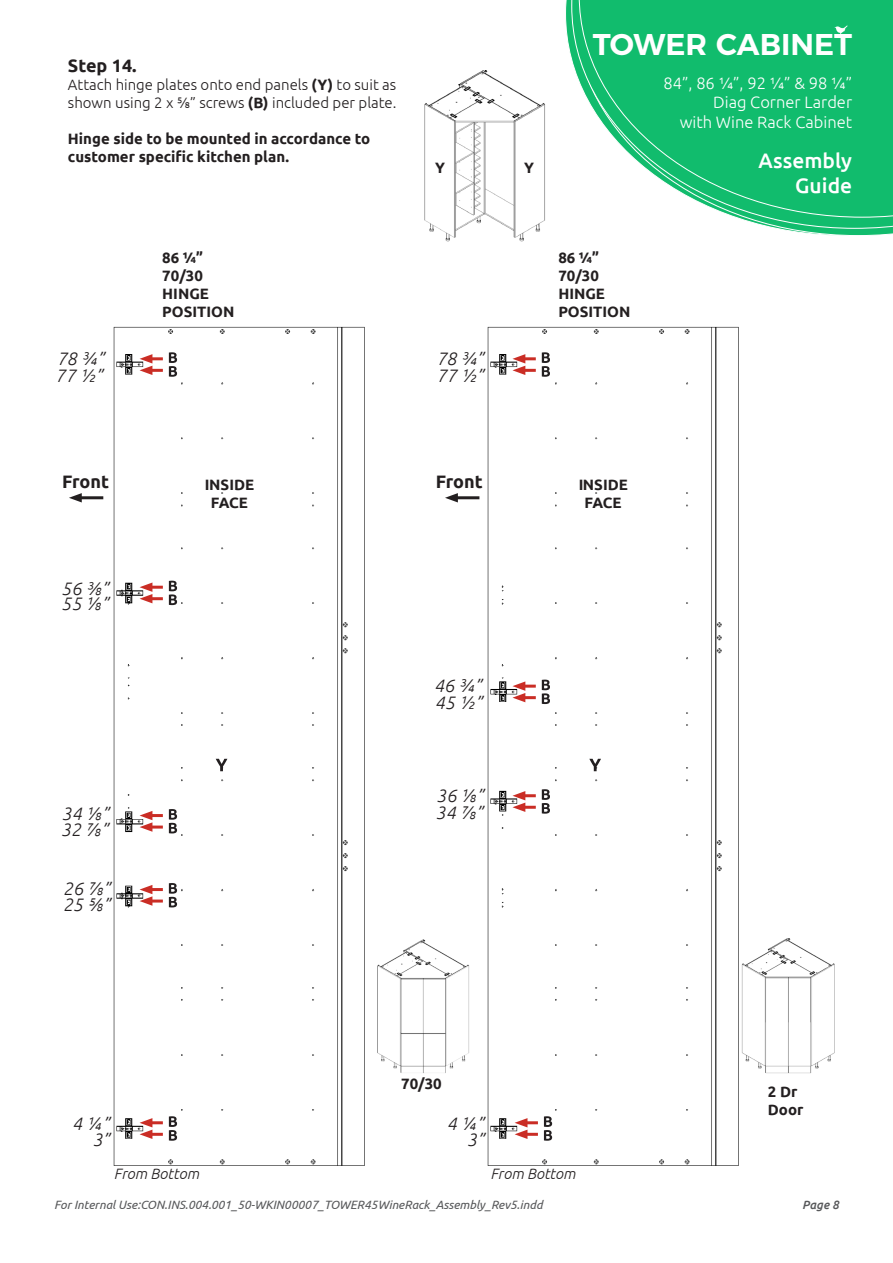
<style>
.page{position:relative;width:893px;height:1263px;background:#fff}
.page>*{position:absolute;margin:0;border:0;box-sizing:border-box;transform-origin:0 0}
.t1{font:600 30px "Montserrat";color:#fff}
.t2{font:500 21px/25.2px "Ubuntu";color:#fff;text-align:right}
.t3{font:italic 300 18px "Ubuntu";color:#231f20}
.t4{font:700 18px "Ubuntu";color:#231f20}
.t5{font:300 16.5px/19.8px "Ubuntu";color:#fff;text-align:right}
.t6{font:700 15px/18px "Ubuntu";color:#231f20}
.t7{font:300 15px/18px "Ubuntu";color:#231f20}
.t8{font:italic 300 15px "Ubuntu";color:#231f20}
.t9{font:italic 12px "Ubuntu";color:#57585a}
.t10{font:italic 500 12px "Ubuntu";color:#57585a}
.s1{font-weight:700}
</style>
<div class="page">
<svg style="left:780px;top:229px;width:113px;height:7px"></svg>
<svg style="left:571px;top:0;width:322px;height:229px"></svg>
<svg style="left:579px;top:0;width:314px;height:217px;background:#2fc47f"></svg>
<svg style="left:834px;top:25px;width:14px;height:11px"></svg>
<img style="left:88px;top:326px;width:277px;height:840px">
<img style="left:462px;top:326px;width:277px;height:840px">
<img style="left:424px;top:71px;width:121px;height:170px">
<svg style="left:216px;top:759px;width:11px;height:12px"></svg>
<svg style="left:589px;top:759px;width:12px;height:12px"></svg>
<svg style="left:169px;top:1116px;width:8px;height:25px"></svg>
<svg style="left:544px;top:1116px;width:8px;height:25px"></svg>
<svg style="left:169px;top:883px;width:8px;height:24px"></svg>
<svg style="left:169px;top:809px;width:8px;height:24px"></svg>
<svg style="left:169px;top:581px;width:8px;height:24px"></svg>
<svg style="left:169px;top:352px;width:8px;height:25px"></svg>
<svg style="left:542px;top:352px;width:8px;height:25px"></svg>
<svg style="left:542px;top:680px;width:8px;height:24px"></svg>
<svg style="left:542px;top:789px;width:8px;height:25px"></svg>
<hr style="left:149px;top:1121px;width:14px;height:3px;background:#ca2d25">
<hr style="left:524px;top:1121px;width:14px;height:3px;background:#ca2d25">
<hr style="left:149px;top:888px;width:14px;height:3px;background:#ca2d25">
<hr style="left:149px;top:814px;width:14px;height:3px;background:#ca2d25">
<hr style="left:149px;top:586px;width:14px;height:3px;background:#ca2d25">
<hr style="left:149px;top:357px;width:14px;height:3px;background:#ca2d25">
<hr style="left:522px;top:357px;width:14px;height:3px;background:#ca2d25">
<hr style="left:522px;top:685px;width:14px;height:3px;background:#ca2d25">
<hr style="left:522px;top:794px;width:14px;height:3px;background:#ca2d25">
<hr style="left:149px;top:1133px;width:14px;height:3px;background:#ca2d25">
<svg style="left:140px;top:1118px;width:12px;height:21px"></svg>
<hr style="left:524px;top:1133px;width:14px;height:3px;background:#ca2d25">
<svg style="left:515px;top:1118px;width:12px;height:21px"></svg>
<hr style="left:149px;top:899px;width:14px;height:3px;background:#ca2d25">
<svg style="left:140px;top:885px;width:12px;height:21px"></svg>
<hr style="left:149px;top:825px;width:14px;height:3px;background:#ca2d25">
<svg style="left:140px;top:811px;width:12px;height:21px"></svg>
<hr style="left:149px;top:597px;width:14px;height:3px;background:#ca2d25">
<svg style="left:140px;top:582px;width:12px;height:21px"></svg>
<hr style="left:149px;top:369px;width:14px;height:3px;background:#ca2d25">
<svg style="left:140px;top:354px;width:12px;height:21px"></svg>
<hr style="left:522px;top:369px;width:14px;height:3px;background:#ca2d25">
<svg style="left:512px;top:354px;width:13px;height:21px"></svg>
<hr style="left:522px;top:696px;width:14px;height:3px;background:#ca2d25">
<svg style="left:512px;top:681px;width:13px;height:21px"></svg>
<hr style="left:522px;top:806px;width:14px;height:3px;background:#ca2d25">
<svg style="left:512px;top:791px;width:13px;height:21px"></svg>
<hr style="left:78px;top:496px;width:25px;height:3px;background:#231f20">
<svg style="left:69px;top:493px;width:13px;height:9px"></svg>
<hr style="left:454px;top:496px;width:25px;height:3px;background:#231f20">
<svg style="left:445px;top:493px;width:13px;height:9px"></svg>
<img style="left:741px;top:939px;width:94px;height:135px">
<img style="left:377px;top:938px;width:97px;height:136px">
<p class="t4" style="left:68px;top:55px;width:70px">Step 14.</p>
<p class="t7" style="left:68px;top:76px;width:330px">Attach hinge plates onto end panels <span class="s1">(Y)</span> to suit as shown using 2 x 5/8” screws <span class="s1">(B)</span> included per plate.</p>
<p class="t6" style="left:68px;top:130px;width:304px">Hinge side to be mounted in accordance to customer specific kitchen plan.</p>
<p class="t6" style="left:162px;top:248px;width:42px">86 1/4”</p>
<p class="t6" style="left:162px;top:266px;width:42px">70/30</p>
<p class="t6" style="left:162px;top:284px;width:48px">HINGE</p>
<p class="t6" style="left:162px;top:302px;width:74px">POSITION</p>
<p class="t6" style="left:435px;top:159px;width:11px">Y</p>
<p class="t6" style="left:524px;top:159px;width:11px">Y</p>
<p class="t3" style="left:57px;top:348px;width:49px">78 3/4”</p>
<p class="t3" style="left:436px;top:348px;width:49px">78 3/4”</p>
<p class="t3" style="left:55px;top:365px;width:49px">77 1/2”</p>
<p class="t3" style="left:436px;top:365px;width:49px">77 1/2”</p>
<h1 class="t1" style="left:593px;top:20px;width:261px">TOWER CABINET</h1>
<p class="t5" style="left:663px;top:72px;width:190px">84”, 86 1/4”, 92 1/4” &amp; 98 1/4”<br>Diag Corner Larder<br>with Wine Rack Cabinet</p>
<h2 class="t2" style="left:758px;top:147px;width:95px">Assembly<br>Guide</h2>
<p class="t6" style="left:558px;top:248px;width:42px">86 1/4”</p>
<p class="t6" style="left:558px;top:266px;width:42px">70/30</p>
<p class="t6" style="left:558px;top:284px;width:48px">HINGE</p>
<p class="t6" style="left:558px;top:302px;width:74px">POSITION</p>
<p class="t4" style="left:62px;top:471px;width:48px">Front</p>
<p class="t4" style="left:436px;top:471px;width:48px">Front</p>
<p class="t6" style="left:205px;top:476px;width:51px;text-align:center">INSIDE<br>FACE</p>
<p class="t6" style="left:578px;top:476px;width:51px;text-align:center">INSIDE<br>FACE</p>
<p class="t3" style="left:61px;top:578px;width:49px">56 3/8”</p>
<p class="t3" style="left:61px;top:593px;width:49px">55 1/8”</p>
<p class="t3" style="left:434px;top:675px;width:49px">46 3/4”</p>
<p class="t3" style="left:435px;top:692px;width:49px">45 1/2”</p>
<p class="t3" style="left:436px;top:785px;width:49px">36 1/8”</p>
<p class="t3" style="left:62px;top:803px;width:49px">34 1/8”</p>
<p class="t3" style="left:436px;top:801px;width:49px">34 7/8”</p>
<p class="t3" style="left:61px;top:819px;width:49px">32 7/8”</p>
<p class="t3" style="left:63px;top:878px;width:49px">26 7/8”</p>
<p class="t3" style="left:63px;top:894px;width:49px">25 5/8”</p>
<p class="t6" style="left:401px;top:1074px;width:42px">70/30</p>
<p class="t3" style="left:72px;top:1113px;width:39px">4 1/4”</p>
<p class="t3" style="left:447px;top:1113px;width:39px">4 1/4”</p>
<p class="t3" style="left:92px;top:1128px;width:19px">3”</p>
<p class="t3" style="left:467px;top:1128px;width:19px">3”</p>
<p class="t8" style="left:114px;top:1164px;width:87px">From Bottom</p>
<p class="t8" style="left:490px;top:1164px;width:87px">From Bottom</p>
<p class="t6" style="left:768px;top:1083px;width:37px">2 Dr<br>Door</p>
<p class="t9" style="left:54px;top:1197px;width:490px">For Internal Use:CON.INS.004.001_50-WKIN00007_TOWER45WineRack_Assembly_Rev5.indd</p>
<p class="t10" style="left:802px;top:1197px;width:38px">Page 8</p>
</div>
